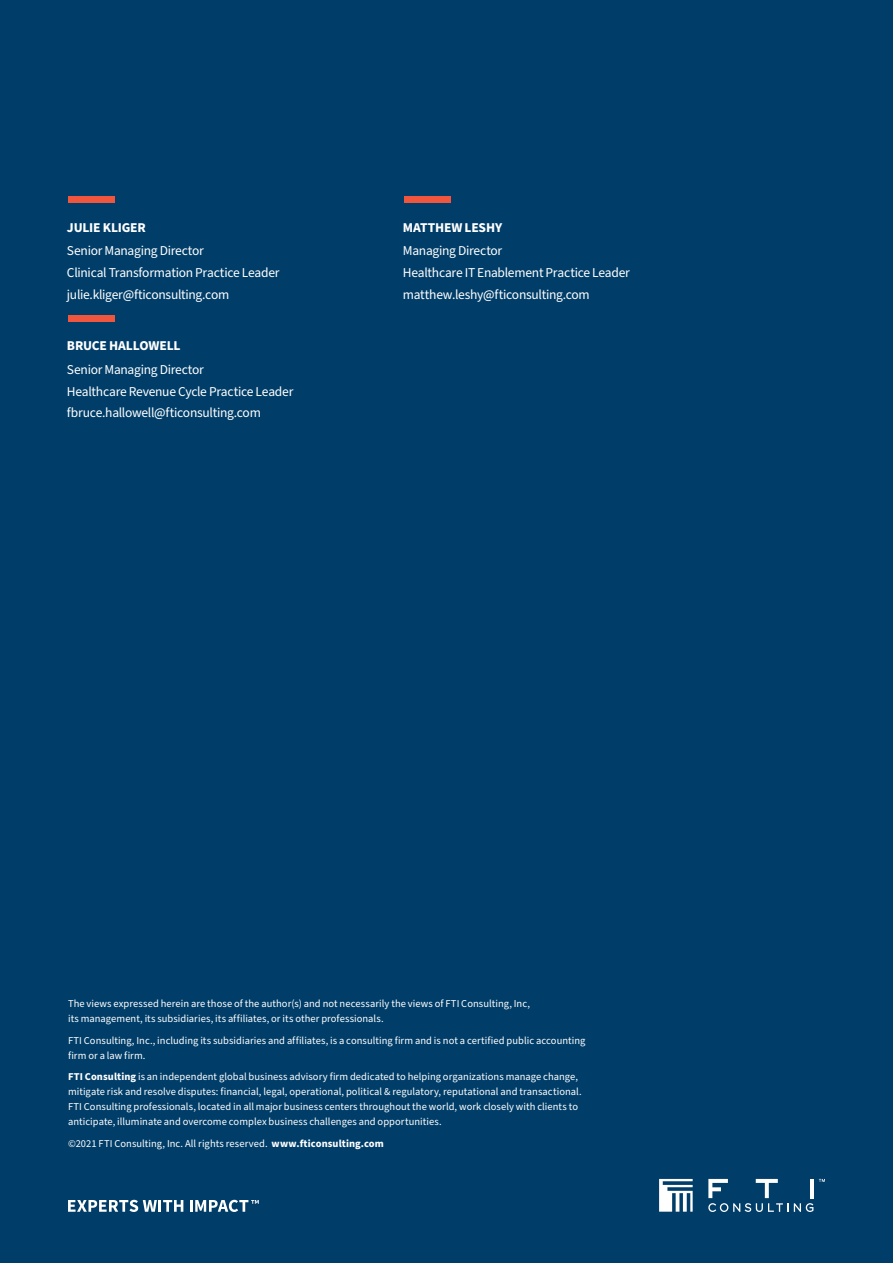
<style>
.page{position:relative;width:893px;height:1263px;background:#003e69}
.page>*{position:absolute;margin:0;border:0;box-sizing:border-box;transform-origin:0 0}
.Contact_Details_whit{font:13.5px "Source Sans Pro";letter-spacing:-.02em;color:#fff}
.Contact_Name_white{font:700 13.5px "Source Sans Pro";letter-spacing:-.01em;color:#fff}
.Boilerplate{font:10.5px/15px "Source Sans Pro";letter-spacing:.005em;color:#fff}
.s1{font-weight:700}
</style>
<div class="page">
<svg style="left:659px;top:1179px;width:34px;height:33px"></svg>
<svg style="left:819px;top:1179px;width:6px;height:3px"></svg>
<hr style="left:810px;top:1179px;width:4px;height:19px;background:#fff">
<svg style="left:708px;top:1179px;width:105px;height:33px"></svg>
<svg style="left:68px;top:1200px;width:115px;height:12px"></svg>
<svg style="left:190px;top:1200px;width:69px;height:12px"></svg>
<div style="left:68px;top:196px;width:46px;height:7px;background:#f0553e"></div>
<div style="left:68px;top:315px;width:46px;height:6px;background:#f0553e"></div>
<div style="left:404px;top:196px;width:46px;height:7px;background:#f0553e"></div>
<p class="Contact_Name_white" style="left:67px;top:218px;width:80px">JULIE KLIGER</p>
<p class="Contact_Details_whit" style="left:67px;top:242px;width:138px">Senior Managing Director</p>
<p class="Contact_Details_whit" style="left:67px;top:263px;width:214px">Clinical Transformation Practice Leader</p>
<p class="Contact_Details_whit" style="left:67px;top:285px;width:164px">julie.kliger@fticonsulting.com</p>
<p class="Contact_Name_white" style="left:67px;top:337px;width:115px">BRUCE HALLOWELL</p>
<p class="Contact_Details_whit" style="left:67px;top:361px;width:138px">Senior Managing Director</p>
<p class="Contact_Details_whit" style="left:67px;top:382px;width:228px">Healthcare Revenue Cycle Practice Leader</p>
<p class="Contact_Details_whit" style="left:67px;top:404px;width:195px">fbruce.hallowell@fticonsulting.com</p>
<p class="Contact_Name_white" style="left:403px;top:218px;width:101px">MATTHEW LESHY</p>
<p class="Contact_Details_whit" style="left:403px;top:242px;width:101px">Managing Director</p>
<p class="Contact_Details_whit" style="left:403px;top:263px;width:229px">Healthcare IT Enablement Practice Leader</p>
<p class="Contact_Details_whit" style="left:403px;top:285px;width:188px">matthew.leshy@fticonsulting.com</p>
<p class="Boilerplate" style="left:68px;top:996px;width:463px">The views expressed herein are those of the author(s) and not necessarily the views of FTI Consulting, Inc, its management, its subsidiaries, its affiliates, or its other professionals.</p>
<p class="Boilerplate" style="left:68px;top:1033px;width:519px">FTI Consulting, Inc., including its subsidiaries and affiliates, is a consulting firm and is not a certified public accounting firm or a law firm.</p>
<p class="Boilerplate" style="left:68px;top:1069px;width:515px"><span class="s1">FTI Consulting</span> is an independent global business advisory firm dedicated to helping organizations manage change, mitigate risk and resolve disputes: financial, legal, operational, political &amp; regulatory, reputational and transactional.<br>FTI Consulting professionals, located in all major business centers throughout the world, work closely with clients to anticipate, illuminate and overcome complex business challenges and opportunities.</p>
<p class="Boilerplate" style="left:68px;top:1136px;width:317px">©2021 FTI Consulting, Inc. All rights reserved. <span class="s1">www.fticonsulting.com</span></p>
</div>
